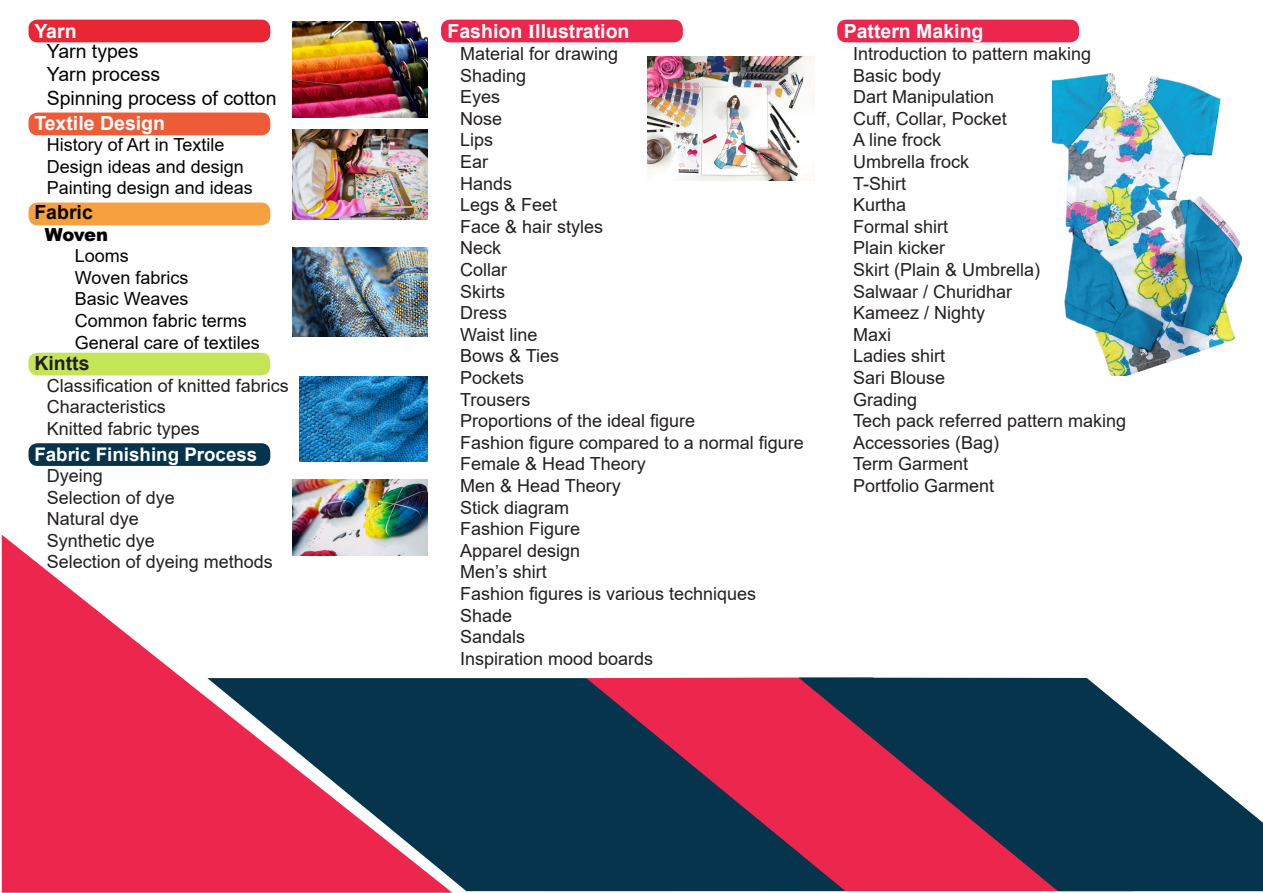
<style>
.page{position:relative;width:1263px;height:893px;background:#fff}
.page>*{position:absolute;margin:0;border:0;box-sizing:border-box;transform-origin:0 0}
.t1{font:700 19.5px "Arial";color:#fff}
.t2{font:19.5px "Arial";color:#040503}
.t3{font:700 19.5px "Arial";color:#040503}
.t4{font:700 19.5px "Arial";color:#231f20}
.t5{font:700 18.75px "Arial";color:#fff}
.t6{font:18px "Arial";color:#231f20}
.t7{font:18px "Arial";color:#040503}
.t8{font:900 18px "Arial";letter-spacing:-.025em;color:#040503}
.s1{font-family:"Times New Roman"}
</style>
<div class="page">
<div style="left:29px;top:20px;width:241px;height:22px;background:#ea2634;border-radius:9px"></div>
<div style="left:441px;top:20px;width:242px;height:22px;background:#ed264d;border-radius:9px"></div>
<div style="left:837px;top:20px;width:242px;height:22px;background:#ed264d;border-radius:9px"></div>
<div style="left:29px;top:113px;width:241px;height:22px;background:#ee5c37;border-radius:9px"></div>
<div style="left:29px;top:203px;width:241px;height:22px;background:#f7a03f;border-radius:9px"></div>
<div style="left:29px;top:353px;width:241px;height:22px;background:#c4e556;border-radius:9px"></div>
<div style="left:29px;top:443px;width:241px;height:23px;background:#05344c;border-radius:9px"></div>
<svg style="left:2px;top:535px;width:450px;height:358px;fill:#ed264d"></svg>
<svg style="left:207px;top:678px;width:379px;height:213px;background:#563a55"></svg>
<svg style="left:586px;top:677px;width:497px;height:214px;background:#652f4d"></svg>
<svg style="left:799px;top:678px;width:464px;height:213px;background:#644962"></svg>
<img style="left:293px;top:21px;width:135px;height:96px">
<img style="left:293px;top:129px;width:135px;height:90px">
<img style="left:293px;top:247px;width:135px;height:90px">
<img style="left:299px;top:376px;width:129px;height:85px">
<img style="left:293px;top:479px;width:135px;height:76px">
<img style="left:647px;top:56px;width:168px;height:125px">
<img style="left:1052px;top:73px;width:189px;height:303px">
<p class="t1" style="left:34px;top:17px;width:44px">Yarn</p>
<p class="t2" style="left:47px;top:38px;width:93px">Yarn types</p>
<p class="t2" style="left:47px;top:61px;width:115px">Yarn process</p>
<p class="t2" style="left:47px;top:84px;width:231px">Spinning process of cotton</p>
<p class="t7" style="left:47px;top:132px;width:179px">History of Art in Textile</p>
<p class="t7" style="left:47px;top:154px;width:199px">Design ideas and design</p>
<p class="t7" style="left:47px;top:175px;width:208px">Painting design and ideas</p>
<p class="t1" style="left:34px;top:110px;width:132px">Textile Design</p>
<p class="t3" style="left:34px;top:199px;width:60px">Fabric</p>
<p class="t8" style="left:45px;top:221px;width:65px">Woven</p>
<p class="t7" style="left:75px;top:243px;width:56px">Looms</p>
<p class="t7" style="left:75px;top:265px;width:115px">Woven fabrics</p>
<p class="t7" style="left:75px;top:287px;width:115px">Basic Weaves</p>
<p class="t7" style="left:75px;top:308px;width:174px">Common fabric terms</p>
<p class="t7" style="left:75px;top:330px;width:187px">General care of textiles</p>
<p class="t4" style="left:34px;top:349px;width:57px">Kintts</p>
<p class="t6" style="left:47px;top:373px;width:244px">Classification of knitted fabrics</p>
<p class="t6" style="left:47px;top:394px;width:121px">Characteristics</p>
<p class="t6" style="left:47px;top:416px;width:155px">Knitted fabric types</p>
<p class="t6" style="left:47px;top:463px;width:58px">Dyeing</p>
<p class="t6" style="left:47px;top:485px;width:130px">Selection of dye</p>
<p class="t6" style="left:47px;top:506px;width:94px">Natural dye</p>
<p class="t6" style="left:47px;top:528px;width:110px">Synthetic dye</p>
<p class="t6" style="left:47px;top:550px;width:228px">Selection of dyeing methods</p>
<p class="t5" style="left:34px;top:441px;width:224px">Fabric Finishing Process</p>
<p class="t1" style="left:447px;top:17px;width:184px">Fashion <span class="s1">I</span>llustration</p>
<p class="t6" style="left:460px;top:41px;width:160px">Material for drawing</p>
<p class="t6" style="left:460px;top:63px;width:68px">Shading</p>
<p class="t6" style="left:460px;top:84px;width:42px">Eyes</p>
<p class="t6" style="left:460px;top:106px;width:44px">Nose</p>
<p class="t6" style="left:460px;top:128px;width:35px">Lips</p>
<p class="t6" style="left:460px;top:149px;width:30px">Ear</p>
<p class="t6" style="left:460px;top:171px;width:54px">Hands</p>
<p class="t6" style="left:460px;top:192px;width:99px">Legs &amp; Feet</p>
<p class="t6" style="left:460px;top:214px;width:145px">Face &amp; hair styles</p>
<p class="t6" style="left:460px;top:236px;width:43px">Neck</p>
<p class="t6" style="left:460px;top:257px;width:48px">Collar</p>
<p class="t6" style="left:460px;top:279px;width:46px">Skirts</p>
<p class="t6" style="left:460px;top:300px;width:48px">Dress</p>
<p class="t6" style="left:460px;top:322px;width:79px">Waist line</p>
<p class="t6" style="left:460px;top:344px;width:101px">Bows &amp; Ties</p>
<p class="t6" style="left:460px;top:365px;width:66px">Pockets</p>
<p class="t6" style="left:460px;top:387px;width:72px">Trousers</p>
<p class="t6" style="left:460px;top:408px;width:237px">Proportions of the ideal figure</p>
<p class="t6" style="left:460px;top:430px;width:345px">Fashion figure compared to a normal figure</p>
<p class="t6" style="left:460px;top:452px;width:187px">Female &amp; Head Theory</p>
<p class="t6" style="left:460px;top:473px;width:162px">Men &amp; Head Theory</p>
<p class="t6" style="left:460px;top:495px;width:111px">Stick diagram</p>
<p class="t6" style="left:460px;top:516px;width:122px">Fashion Figure</p>
<p class="t6" style="left:460px;top:538px;width:122px">Apparel design</p>
<p class="t6" style="left:460px;top:560px;width:88px">Men’s shirt</p>
<p class="t6" style="left:460px;top:581px;width:298px">Fashion figures is various techniques</p>
<p class="t6" style="left:460px;top:603px;width:54px">Shade</p>
<p class="t6" style="left:460px;top:624px;width:67px">Sandals</p>
<p class="t6" style="left:460px;top:646px;width:195px">Inspiration mood boards</p>
<p class="t1" style="left:844px;top:17px;width:141px">Pattern Making</p>
<p class="t6" style="left:853px;top:41px;width:240px">Introduction to pattern making</p>
<p class="t6" style="left:853px;top:63px;width:90px">Basic body</p>
<p class="t6" style="left:853px;top:84px;width:143px">Dart Manipulation</p>
<p class="t6" style="left:853px;top:106px;width:155px">Cuff, Collar, Pocket</p>
<p class="t6" style="left:853px;top:128px;width:90px">A line frock</p>
<p class="t6" style="left:853px;top:149px;width:118px">Umbrella frock</p>
<p class="t6" style="left:853px;top:171px;width:55px">T-Shirt</p>
<p class="t6" style="left:853px;top:192px;width:55px">Kurtha</p>
<p class="t6" style="left:853px;top:214px;width:97px">Formal shirt</p>
<p class="t6" style="left:853px;top:236px;width:94px">Plain kicker</p>
<p class="t6" style="left:853px;top:257px;width:189px">Skirt (Plain &amp; Umbrella)</p>
<p class="t6" style="left:853px;top:279px;width:161px">Salwaar / Churidhar</p>
<p class="t6" style="left:853px;top:300px;width:134px">Kameez / Nighty</p>
<p class="t6" style="left:853px;top:322px;width:39px">Maxi</p>
<p class="t6" style="left:853px;top:344px;width:94px">Ladies shirt</p>
<p class="t6" style="left:853px;top:365px;width:94px">Sari Blouse</p>
<p class="t6" style="left:853px;top:387px;width:66px">Grading</p>
<p class="t6" style="left:853px;top:408px;width:275px">Tech pack referred pattern making</p>
<p class="t6" style="left:853px;top:430px;width:148px">Accessories (Bag)</p>
<p class="t6" style="left:853px;top:452px;width:117px">Term Garment</p>
<p class="t6" style="left:853px;top:473px;width:143px">Portfolio Garment</p>
</div>
